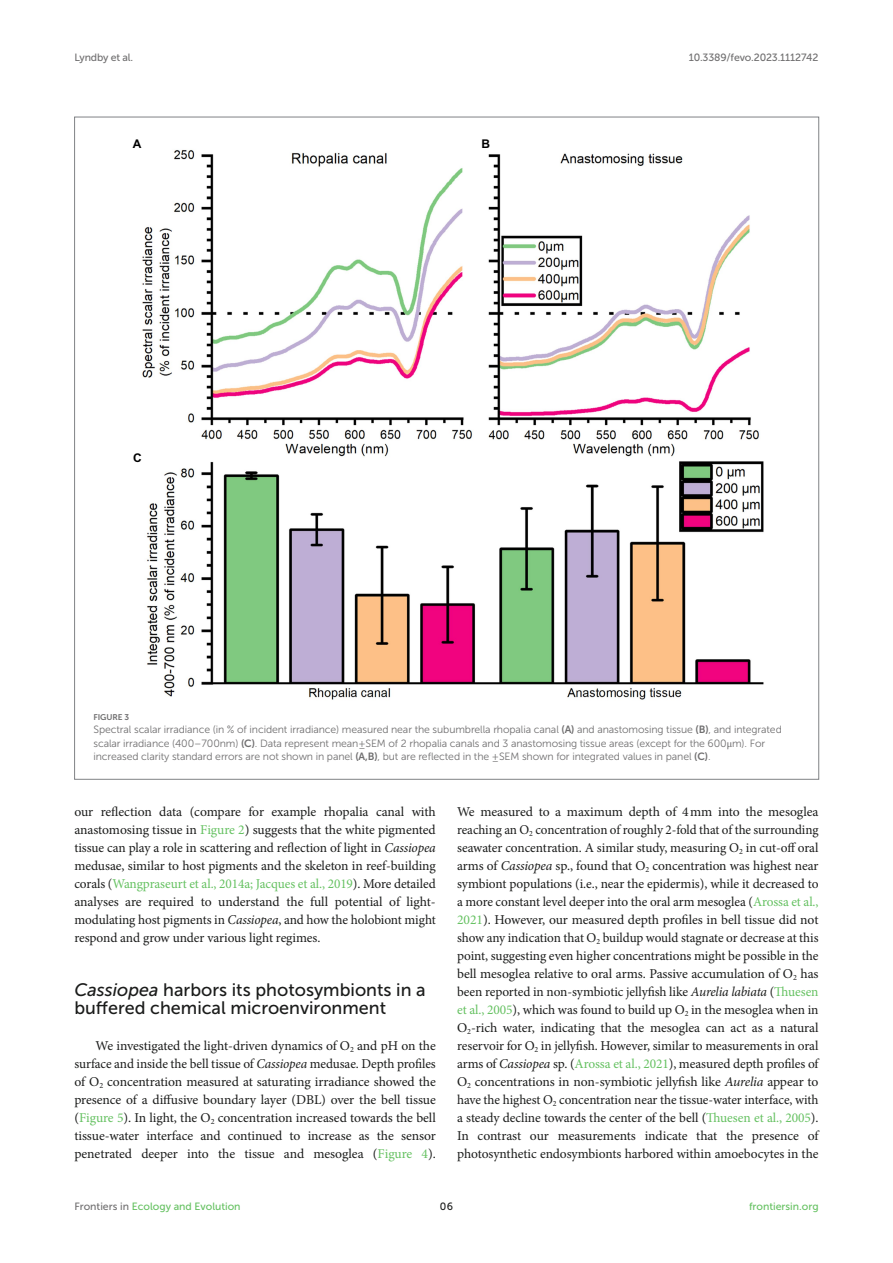
<style>
.page{position:relative;width:893px;height:1263px;background:#fff}
.page>*{position:absolute;margin:0;border:0;box-sizing:border-box;transform-origin:0 0}
.HEAD_2{font:18px/18px "Museo Sans 500";color:#1b1c1b}
.TEXT_FLUSH{font:13.5px/18px "Minion Pro";letter-spacing:-.005em;color:#1b1c1b;text-align:justify}
.TEXT{font:13.5px/18px "Minion Pro";letter-spacing:-.005em;color:#1b1c1b;text-align:justify}
.t1{font:700 12px "Arial";color:#000}
.FIG_LEG{font:10.5px/13.5px "Museo Sans 300";letter-spacing:-.01em;color:#706f70}
.t2{font:10.5px "Museo Sans 500";color:#65c161}
.t3{font:10.5px "Museo Sans 500";letter-spacing:-.015em;color:#706f70}
.t4{font:10.5px "Museo Sans 500";color:#1b1c1b}
.FIG_HD{font:8.25px "Museo Sans 700";letter-spacing:-.01em;color:#706f70}
.s1{font-family:"Museo Sans 700"}
.s2{font-family:"STIX General"}
.s3{color:#65c161}
.s4{font-style:italic}
.s5{color:#706f70}
</style>
<div class="page">
<img style="left:142px;top:150px;width:622px;height:550px">
<p class="t3" style="left:74px;top:51px;width:60px">Lyndby et al.</p>
<p class="t3" style="left:689px;top:51px;width:131px">10.3389/fevo.2023.1112742</p>
<p class="t1" style="left:133px;top:136px;width:10px">A</p>
<p class="t1" style="left:481px;top:136px;width:10px">B</p>
<p class="t1" style="left:133px;top:449px;width:10px">C</p>
<p class="FIG_HD" style="left:94px;top:712px;width:37px">FIGURE 3</p>
<p class="FIG_LEG" style="left:94px;top:723px;width:690px">Spectral scalar irradiance (in % of incident irradiance) measured near the subumbrella rhopalia canal <span class="s1">(A)</span> and anastomosing tissue <span class="s1">(B)</span>, and integrated scalar irradiance (400–700 nm) <span class="s1">(C)</span>. Data represent mean ± SEM of 2 rhopalia canals and 3 anastomosing tissue areas (except for the 600 <span class="s2">μ</span>m). For increased clarity standard errors are not shown in panel <span class="s1">(A,B)</span>, but are reflected in the ± SEM shown for integrated values in panel <span class="s1">(C)</span>.</p>
<p class="TEXT" style="left:74px;top:803px;width:363px">our reflection data (compare for example rhopalia canal with anastomosing tissue in <span class="s3">Figure 2</span>) suggests that the white pigmented tissue can play a role in scattering and reflection of light in <span class="s4">Cassiopea </span>medusae, similar to host pigments and the skeleton in reef-building corals (<span class="s3">Wangpraseurt et al., 2014a; Jacques et al., 2019</span>). More detailed analyses are required to understand the full potential of light&shy;modulating host pigments in <span class="s4">Cassiopea</span>, and how the holobiont might respond and grow under various light regimes.</p>
<p class="HEAD_2" style="left:74px;top:981px;width:353px"><span class="s4">Cassiopea</span> harbors its photosymbionts in a buffered chemical microenvironment</p>
<p class="TEXT_FLUSH" style="left:74px;top:1037px;width:363px;text-indent:21px">We investigated the light-driven dynamics of O<sub>2</sub> and pH on the surface and inside the bell tissue of <span class="s4">Cassiopea</span> medusae. Depth profiles of O<sub>2</sub> concentration measured at saturating irradiance showed the presence of a diffusive boundary layer (DBL) over the bell tissue (<span class="s3">Figure 5</span>). In light, the O<sub>2</sub> concentration increased towards the bell tissue-water interface and continued to increase as the sensor penetrated deeper into the tissue and mesoglea (<span class="s3">Figure 4</span>).</p>
<p class="TEXT_FLUSH" style="left:457px;top:803px;width:363px">We measured to a maximum depth of 4mm into the mesoglea reaching an O<sub>2</sub> concentration of roughly 2-fold that of the surrounding seawater concentration. A similar study, measuring O<sub>2</sub> in cut-off oral arms of <span class="s4">Cassiopea</span> sp., found that O<sub>2</sub> concentration was highest near symbiont populations (i.e., near the epidermis), while it decreased to a more constant level deeper into the oral arm mesoglea (<span class="s3">Arossa et al., 2021</span>). However, our measured depth profiles in bell tissue did not show any indication that O<sub>2</sub> buildup would stagnate or decrease at this point, suggesting even higher concentrations might be possible in the bell mesoglea relative to oral arms. Passive accumulation of O<sub>2</sub> has been reported in non-symbiotic jellyfish like <span class="s4">Aurelia labiata</span> (<span class="s3">Thuesen et al., 2005</span>), which was found to build up O<sub>2</sub> in the mesoglea when in O<sub>2</sub>-rich water, indicating that the mesoglea can act as a natural reservoir for O<sub>2</sub> in jellyfish. However, similar to measurements in oral arms of <span class="s4">Cassiopea</span> sp. (<span class="s3">Arossa et al., 2021</span>), measured depth profiles of O<sub>2</sub> concentrations in non-symbiotic jellyfish like <span class="s4">Aurelia</span> appear to have the highest O<sub>2</sub> concentration near the tissue-water interface, with a steady decline towards the center of the bell (<span class="s3">Thuesen et al., 2005</span>).<br>In contrast our measurements indicate that the presence of photosynthetic endosymbionts harbored within amoebocytes in the</p>
<p class="t2" style="left:74px;top:1200px;width:168px"><span class="s5">Frontiers in</span> Ecology and Evolution</p>
<p class="t4" style="left:440px;top:1200px;width:15px">06</p>
<p class="t2" style="left:749px;top:1200px;width:71px">frontiersin.org</p>
</div>
